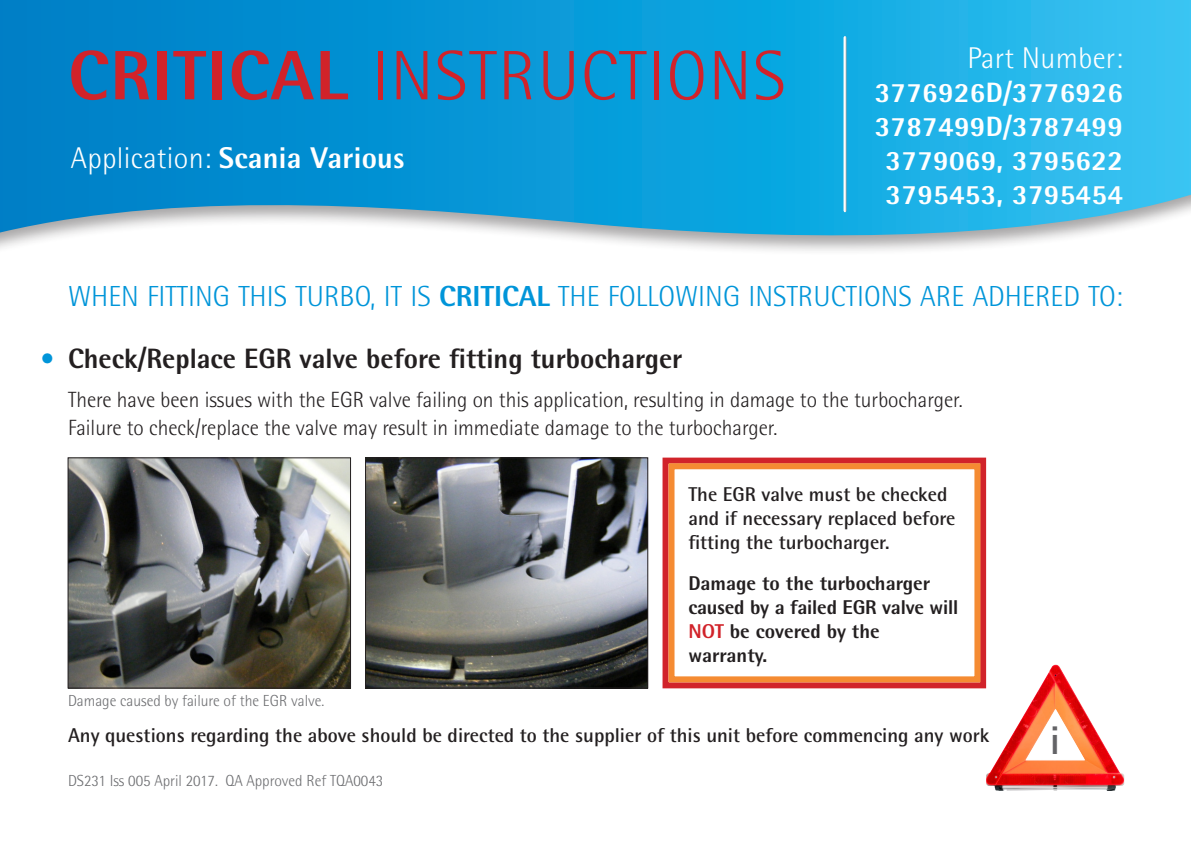
<style>
.page{position:relative;width:1191px;height:842px;background:#fff}
.page>*{position:absolute;margin:0;border:0;box-sizing:border-box;transform-origin:0 0}
.t1{font:300 70px "AT Rotis Semi Sans";letter-spacing:.02em;color:#d1232a}
.t2{font:700 40px "AT Rotis Semi Sans";color:#636366}
.t3{font:800 30px "AT Rotis Semi Sans";letter-spacing:.01em;color:#fff}
.t4{font:300 30px "AT Rotis Semi Sans";letter-spacing:.01em;color:#fff}
.t5{font:300 29px "AT Rotis Semi Sans";color:#0095d9}
.t6{font:800 28px/34px "AT Rotis Semi Sans";letter-spacing:.01em;color:#fff}
.t7{font:800 28px "AT Rotis Semi Sans";color:#231f20}
.t8{font:300 22px/28px "AT Rotis Semi Sans";color:#231f20}
.t9{font:700 20px/24px "AT Rotis Semi Sans";color:#231f20}
.t10{font:800 20px/24px "AT Rotis Semi Sans";color:#231f20}
.t11{font:300 16px "AT Rotis Semi Sans";color:#6c6d70}
.s1{font-weight:800}
.s2{font-weight:300}
.s3{color:#0095d9}
.s4{color:#d1232a}
</style>
<div class="page">
<div style="left:0;top:0;width:1191px;height:256px;background:#231f20;opacity:.4"></div>
<svg style="left:0;top:0;width:1191px;height:247px;background:#26a6db"></svg>
<hr style="left:843px;top:37px;width:3px;height:174px;background:#fff">
<img style="left:986px;top:665px;width:138px;height:126px">
<img style="left:70px;top:460px;width:279px;height:226px">
<div style="left:68px;top:458px;width:283px;height:230px;border:1px solid #231f20"></div>
<img style="left:367px;top:460px;width:279px;height:226px">
<div style="left:365px;top:458px;width:283px;height:230px;border:1px solid #231f20"></div>
<div style="left:662px;top:458px;width:324px;height:230px;border:6px solid #d1232a"></div>
<div style="left:668px;top:463px;width:312px;height:219px;border:6px solid #f58b32"></div>
<p class="t1" style="left:68px;top:36px;width:719px"><span class="s1">CRITICAL</span> INSTRUCTIONS</p>
<p class="t4" style="left:967px;top:41px;width:157px">Part Number:</p>
<p class="t6" style="left:874px;top:75px;width:250px">3776926D/3776926</p>
<p class="t6" style="left:874px;top:109px;width:250px">3787499D/3787499</p>
<p class="t6" style="left:885px;top:143px;width:239px">3779069, 3795622<br>3795453, 3795454</p>
<p class="t3" style="left:71px;top:139px;width:335px"><span class="s2">Application:</span> Scania Various</p>
<p class="t5" style="left:68px;top:280px;width:1056px">WHEN FITTING THIS TURBO, IT IS <span class="s1">CRITICAL</span> THE FOLLOWING INSTRUCTIONS ARE ADHERED TO:</p>
<p class="t7" style="left:40px;top:341px;width:644px"><span class="s3">•</span> Check/Replace EGR valve before fitting turbocharger</p>
<p class="t8" style="left:68px;top:386px;width:896px">There have been issues with the EGR valve failing on this application, resulting in damage to the turbocharger.<br>Failure to check/replace the valve may result in immediate damage to the turbocharger.</p>
<p class="t11" style="left:68px;top:692px;width:258px">Damage caused by failure of the EGR valve.</p>
<p class="t9" style="left:688px;top:481px;width:268px">The EGR valve must be checked and if necessary replaced before fitting the turbocharger.</p>
<p class="t10" style="left:688px;top:570px;width:271px">Damage to the turbocharger caused by a failed EGR valve will<br><span class="s4">NOT</span> be covered by the warranty.</p>
<p class="t9" style="left:68px;top:723px;width:923px">Any questions regarding the above should be directed to the supplier of this unit before commencing any work</p>
<p class="t11" style="left:68px;top:772px;width:317px">DS231 Iss 005 April 2017. QA Approved Ref TQA0043</p>
<p class="t2" style="left:1050px;top:716px;width:12px">i</p>
</div>
